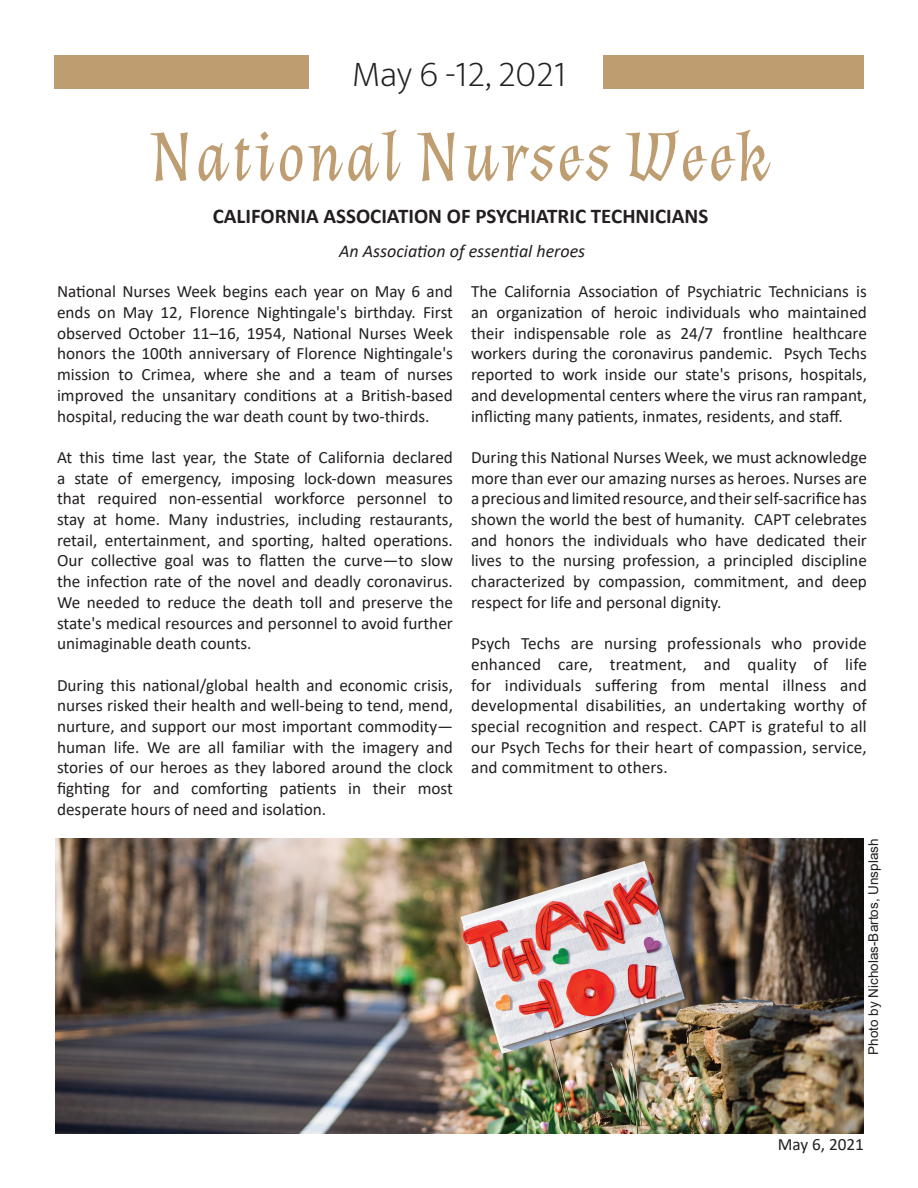
<style>
.page{position:relative;width:918px;height:1188px;background:#fff}
.page>*{position:absolute;margin:0;border:0;box-sizing:border-box;transform-origin:0 0}
.t1{font:italic 72px "Almendra";letter-spacing:.02em;color:#be9d71}
.t2{font:200 36px "Mukta";color:#231f20}
.t3{font:700 21px "Calibri";color:#231f20}
.t4{font:italic 18px "Calibri";color:#231f20}
.t5{font:17.25px/20.7px "Calibri";color:#231f20;text-align:justify}
.t6{font:13.5px "Arial";color:#231f20}
</style>
<div class="page">
<div style="left:54px;top:55px;width:255px;height:33px;background:#be9d71"></div>
<div style="left:603px;top:55px;width:261px;height:33px;background:#be9d71"></div>
<img style="left:55px;top:839px;width:809px;height:295px">
<p class="t2" style="left:352px;top:45px;width:215px">May 6 -12, 2021</p>
<p class="t1" style="left:150px;top:116px;width:622px">National Nurses Week</p>
<p class="t3" style="left:213px;top:201px;width:497px">CALIFORNIA ASSOCIATION OF PSYCHIATRIC TECHNICIANS</p>
<p class="t4" style="left:339px;top:238px;width:248px">An Association of essential heroes</p>
<p class="t5" style="left:57px;top:281px;width:398px">National Nurses Week begins each year on May 6 and ends on May 12, Florence Nightingale's birthday. First observed October 11–16, 1954, National Nurses Week honors the 100th anniversary of Florence Nightingale's mission to Crimea, where she and a team of nurses improved the unsanitary conditions at a British-based hospital, reducing the war death count by two-thirds.</p>
<p class="t5" style="left:57px;top:446px;width:398px">At this time last year, the State of California declared a state of emergency, imposing lock-down measures that required non-essential workforce personnel to stay at home. Many industries, including restaurants, retail, entertainment, and sporting, halted operations.<br>Our collective goal was to flatten the curve—to slow the infection rate of the novel and deadly coronavirus.<br>We needed to reduce the death toll and preserve the state's medical resources and personnel to avoid further unimaginable death counts.</p>
<p class="t5" style="left:57px;top:674px;width:398px">During this national/global health and economic crisis, nurses risked their health and well-being to tend, mend, nurture, and support our most important commodity— human life. We are all familiar with the imagery and stories of our heroes as they labored around the clock fighting for and comforting patients in their most desperate hours of need and isolation.</p>
<p class="t5" style="left:471px;top:281px;width:398px">The California Association of Psychiatric Technicians is an organization of heroic individuals who maintained their indispensable role as 24/7 frontline healthcare workers during the coronavirus pandemic. Psych Techs reported to work inside our state's prisons, hospitals, and developmental centers where the virus ran rampant, inflicting many patients, inmates, residents, and staff.</p>
<p class="t5" style="left:471px;top:446px;width:398px">During this National Nurses Week, we must acknowledge more than ever our amazing nurses as heroes. Nurses are a precious and limited resource, and their self-sacrifice has shown the world the best of humanity. CAPT celebrates and honors the individuals who have dedicated their lives to the nursing profession, a principled discipline characterized by compassion, commitment, and deep respect for life and personal dignity.</p>
<p class="t5" style="left:471px;top:633px;width:397px">Psych Techs are nursing professionals who provide enhanced care, treatment, and quality of life for individuals suffering from mental illness and developmental disabilities, an undertaking worthy of special recognition and respect. CAPT is grateful to all our Psych Techs for their heart of compassion, service, and commitment to others.</p>
<p class="t6" style="left:864px;top:1055px;width:218px;rotate:-90deg">Photo by Nicholas-Bartos, Unsplash</p>
<p class="t5" style="left:778px;top:1134px;width:88px">May 6, 2021</p>
</div>
